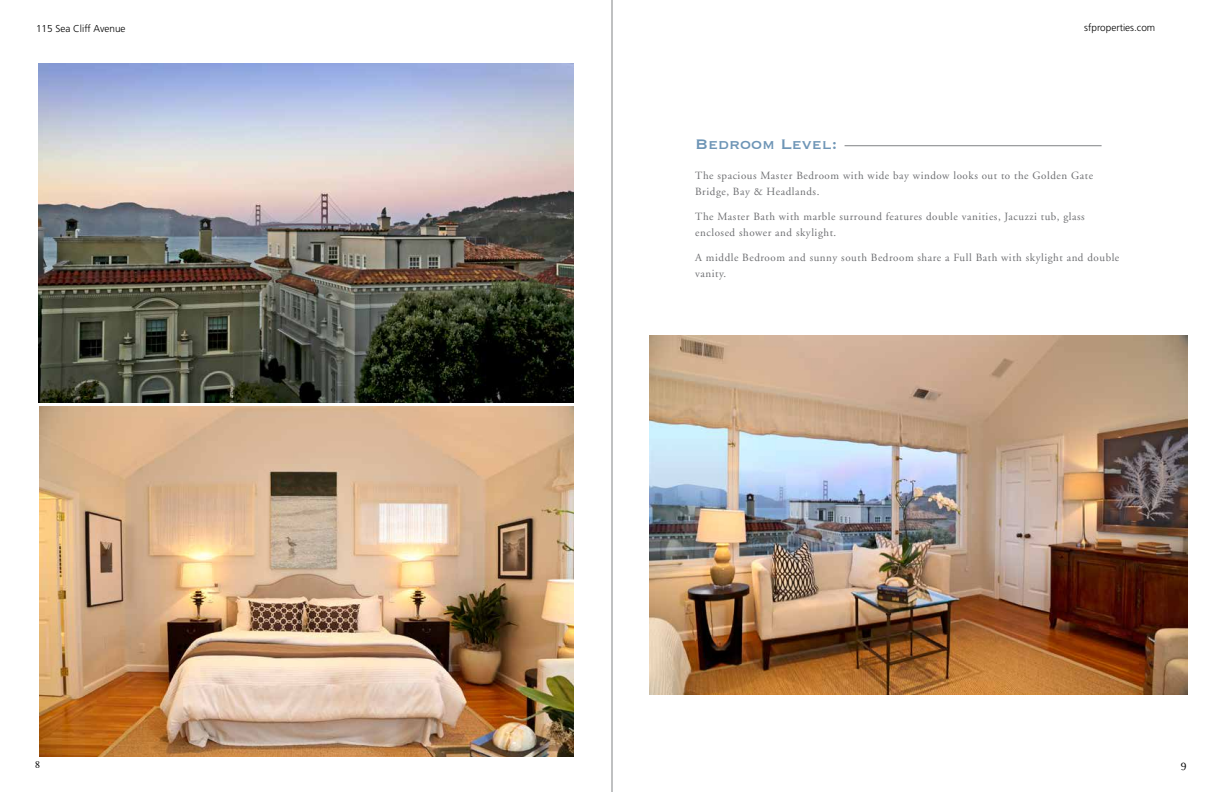
<style>
.page{position:relative;width:1224px;height:792px;background:#fff}
.page>*{position:absolute;margin:0;border:0;box-sizing:border-box;transform-origin:0 0}
.t1{font:18px "Copperplate";color:#6e95b6}
.t2{font:12px "Mrs Eaves Roman";color:#000}
.t3{font:11px/16px "Adobe Garamond";letter-spacing:.05em;color:#6d6e71}
.t4{font:300 10px "Frutiger";color:#000}
.t5{font:10px "Times";color:#000}
</style>
<div class="page">
<hr style="left:612px;top:0;width:1px;height:792px;background:#808285">
<hr style="left:845px;top:145px;width:257px;height:1px;background:#808285">
<img style="left:38px;top:63px;width:536px;height:339px">
<img style="left:649px;top:336px;width:539px;height:358px">
<img style="left:39px;top:407px;width:535px;height:349px">
<p class="t4" style="left:36px;top:23px;width:91px">115 Sea Cliff Avenue</p>
<p class="t4" style="left:1084px;top:22px;width:72px">sfproperties.com</p>
<h1 class="t1" style="left:695px;top:133px;width:144px">Bedroom Level:</h1>
<p class="t3" style="left:695px;top:168px;width:399px">The spacious Master Bedroom with wide bay window looks out to the Golden Gate<br>Bridge, Bay &amp; Headlands.</p>
<p class="t3" style="left:695px;top:209px;width:391px">The Master Bath with marble surround features double vanities, Jacuzzi tub, glass enclosed shower and skylight.</p>
<p class="t3" style="left:695px;top:250px;width:426px">A middle Bedroom and sunny south Bedroom share a Full Bath with skylight and double vanity.</p>
<p class="t5" style="left:35px;top:758px;width:6px">8</p>
<p class="t2" style="left:1180px;top:758px;width:8px">9</p>
</div>
